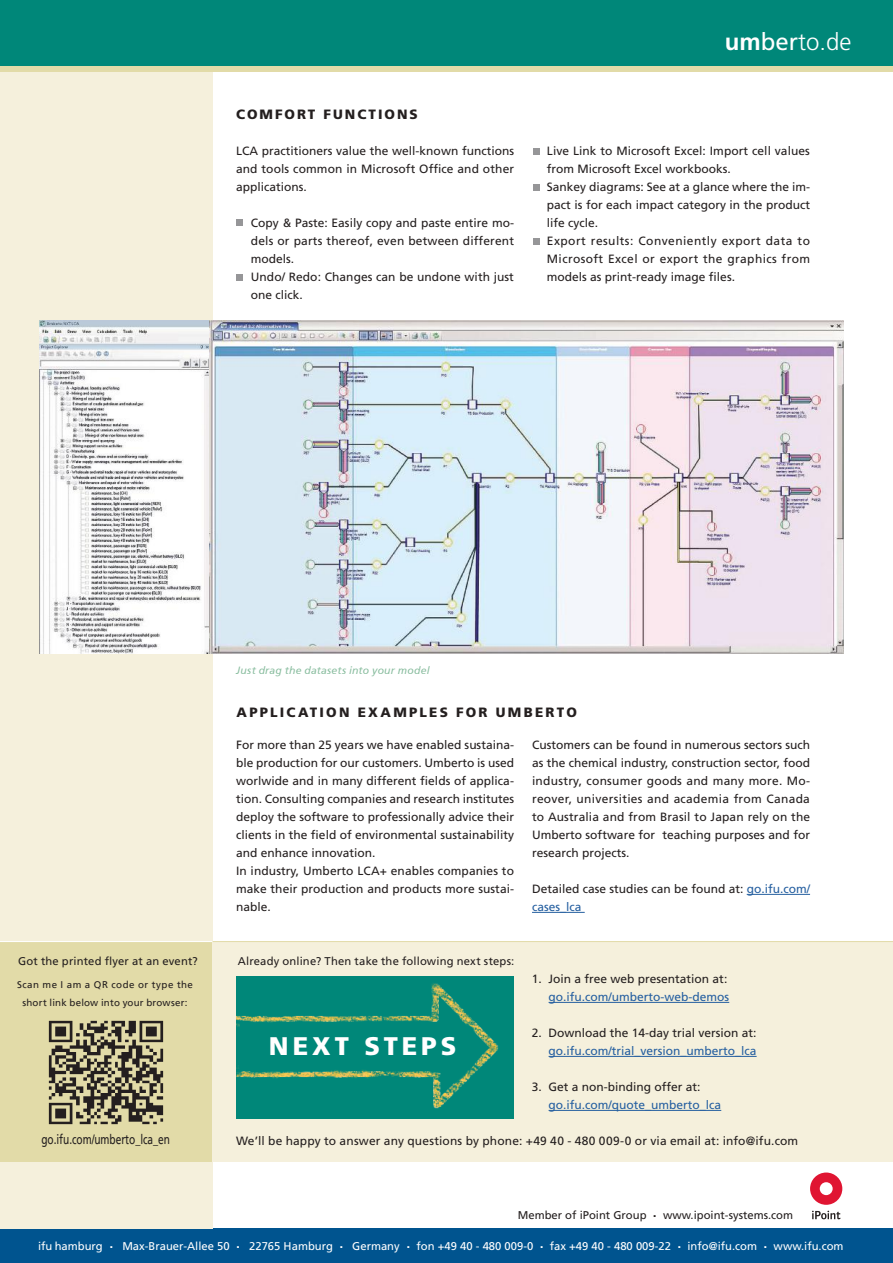
<style>
.page{position:relative;width:893px;height:1263px;background:#fff}
.page>*{position:absolute;margin:0;border:0;box-sizing:border-box;transform-origin:0 0}
.t1{font:900 25.5px "Frutiger LT Std";letter-spacing:.155em;color:#fff}
.t2{font:300 24px "Frutiger LT Std";color:#fff}
.t3{font:900 13.5px "Frutiger LT Std";letter-spacing:.16em;color:#241f1f}
.t4{font:13.5px "Frutiger LT";letter-spacing:-.005em;color:#241f1f;scale:.75 1}
.t5{font:12px/18px "Frutiger LT Std";color:#241f1f}
.t6{font:12px "Frutiger LT Std";color:#255fa0}
.t7{font:11.25px "Frutiger LT Std";letter-spacing:.01em;color:#241f1f}
.t8{font:11.25px "Frutiger LT Std";color:#fff}
.t9{font:italic 10.5px "Frutiger";letter-spacing:.02em;color:#89bd9f}
.t10{font:9.75px/18px "Frutiger LT";letter-spacing:.025em;color:#241f1f;text-align:center}
.s1{font-weight:700}
.s2{font-weight:400}
.s3{color:#255fa0}
</style>
<div class="page">
<div style="left:0;top:0;width:893px;height:72px;background:linear-gradient(to right,#e2dba8,#e2dba8)"></div>
<div style="left:0;top:0;width:893px;height:65px;background:#008779"></div>
<div style="left:0;top:1229px;width:893px;height:34px;background:#00548f"></div>
<div style="left:0;top:72px;width:213px;height:1157px;background:#f5f0dc"></div>
<img style="left:39px;top:321px;width:804px;height:332px">
<hr style="left:747px;top:894px;width:63px;height:1px;background:#255fa0">
<hr style="left:532px;top:912px;width:53px;height:1px;background:#255fa0">
<svg style="left:533px;top:148px;width:6px;height:6px"></svg>
<svg style="left:533px;top:184px;width:6px;height:6px"></svg>
<svg style="left:533px;top:238px;width:6px;height:6px"></svg>
<div style="left:0;top:942px;width:213px;height:219px;background:#e2dba8"></div>
<div style="left:213px;top:942px;width:680px;height:219px;background:#f5f0dc"></div>
<hr style="left:0;top:941px;width:213px;height:1px;background:#fff">
<hr style="left:549px;top:1002px;width:180px;height:1px;background:#255fa0">
<hr style="left:549px;top:1056px;width:208px;height:1px;background:#255fa0">
<hr style="left:549px;top:1110px;width:172px;height:1px;background:#255fa0">
<hr style="left:213px;top:941px;width:680px;height:1px;background:#e2dba8">
<div style="left:236px;top:976px;width:277px;height:143px;background:#008779"></div>
<img style="left:236px;top:983px;width:263px;height:126px">
<svg style="left:236px;top:274px;width:6px;height:6px"></svg>
<svg style="left:236px;top:220px;width:6px;height:6px"></svg>
<svg style="left:810px;top:1172px;width:32px;height:33px"></svg>
<svg style="left:812px;top:1211px;width:28px;height:8px"></svg>
<img style="left:48px;top:1020px;width:116px;height:105px">
<p class="t3" style="left:236px;top:106px;width:183px">COMFORT FUNCTIONS</p>
<p class="t5" style="left:236px;top:142px;width:280px;text-align:justify">LCA practitioners value the well-known functions and tools common in Microsoft Office and other applications.</p>
<p class="t5" style="left:251px;top:214px;width:265px">Copy &amp; Paste: Easily copy and paste entire mo&shy;dels or parts thereof, even between different models.<br>Undo/ Redo: Changes can be undone with just one click.</p>
<h2 class="t2" style="left:725px;top:28px;width:128px"><span class="s1">um</span><span class="s2">ber</span>to.de</h2>
<p class="t5" style="left:547px;top:142px;width:265px">Live Link to Microsoft Excel: Import cell values from Microsoft Excel workbooks.<br>Sankey diagrams: See at a glance where the im&shy;pact is for each impact category in the product life cycle.<br>Export results: Conveniently export data to Microsoft Excel or export the graphics from models as print-ready image files.</p>
<p class="t9" style="left:236px;top:664px;width:195px">Just drag the datasets into your model</p>
<p class="t3" style="left:237px;top:704px;width:342px">APPLICATION EXAMPLES FOR UMBERTO</p>
<p class="t5" style="left:236px;top:736px;width:280px">For more than 25 years we have enabled sustaina&shy;ble production for our customers. Umberto is used worlwide and in many different fields of applica&shy;tion. Consulting companies and research institutes deploy the software to professionally advice their clients in the field of environmental sustainability and enhance innovation.<br>In industry, Umberto LCA+ enables companies to make their production and products more sustai&shy;nable.</p>
<p class="t5" style="left:532px;top:736px;width:280px;text-align:justify">Customers can be found in numerous sectors such as the chemical industry, construction sector, food industry, consumer goods and many more. Mo&shy;reover, universities and academia from Canada to Australia and from Brasil to Japan rely on the Umberto software for teaching purposes and for research projects.</p>
<p class="t5" style="left:532px;top:880px;width:280px">Detailed case studies can be found at: <span class="s3">go.ifu.com/ cases_lca</span></p>
<p class="t7" style="left:18px;top:955px;width:181px">Got the printed flyer at an event?</p>
<p class="t7" style="left:238px;top:955px;width:278px">Already online? Then take the following next steps:</p>
<p class="t10" style="left:17px;top:976px;width:177px">Scan me I am a QR code or type the short link below into your browser:</p>
<h1 class="t1" style="left:269px;top:1030px;width:189px">NEXT STEPS</h1>
<p class="t5" style="left:549px;top:970px;width:180px">Join a free web presentation at:</p>
<p class="t6" style="left:549px;top:990px;width:182px">go.ifu.com/umberto-web-demos</p>
<p class="t5" style="left:549px;top:1024px;width:210px">Download the 14-day trial version at:</p>
<p class="t6" style="left:549px;top:1044px;width:210px">go.ifu.com/trial_version_umberto_lca</p>
<p class="t5" style="left:549px;top:1078px;width:153px">Get a non-binding offer at:</p>
<p class="t6" style="left:549px;top:1098px;width:174px">go.ifu.com/quote_umberto_lca</p>
<p class="t5" style="left:532px;top:970px;width:12px">1.</p>
<p class="t5" style="left:532px;top:1024px;width:12px">2.</p>
<p class="t5" style="left:532px;top:1078px;width:12px">3.</p>
<p class="t4" style="left:41px;top:1132px;width:173px">go.ifu.com/umberto_lca_en</p>
<p class="t5" style="left:236px;top:1132px;width:564px">We’ll be happy to answer any questions by phone: +49 40 - 480 009-0 or via email at: info@ifu.com</p>
<p class="t7" style="left:518px;top:1208px;width:277px">Member of iPoint Group <sup>.</sup> www.ipoint-systems.com</p>
<p class="t8" style="left:38px;top:1239px;width:807px">ifu hamburg <sup>.</sup> Max-Brauer-Allee 50 <sup>.</sup> 22765 Hamburg <sup>.</sup> Germany <sup>.</sup> fon +49 40 - 480 009-0 <sup>.</sup> fax +49 40 - 480 009-22 <sup>.</sup> info@ifu.com <sup>.</sup> www.ifu.com</p>
</div>
